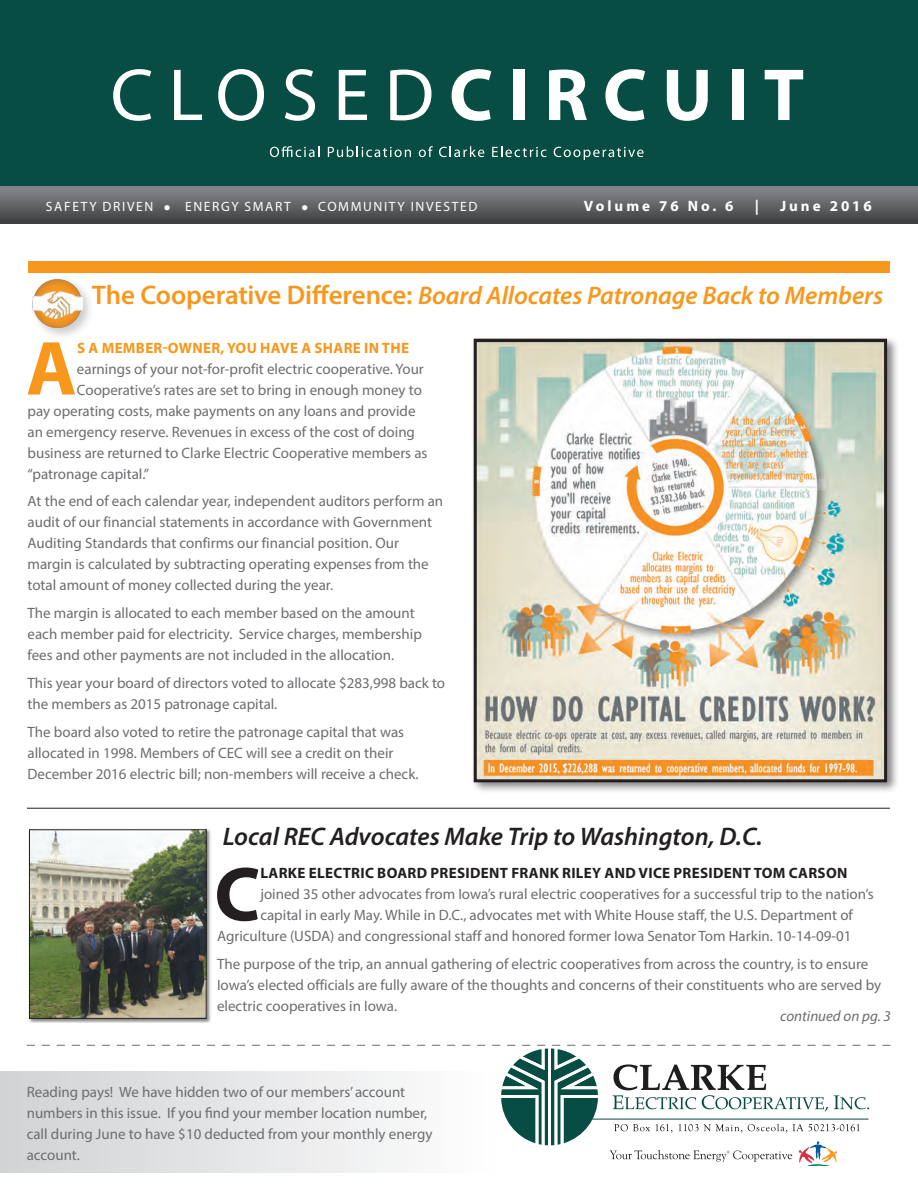
<style>
.page{position:relative;width:918px;height:1188px;background:#fff}
.page>*{position:absolute;margin:0;border:0;box-sizing:border-box;transform-origin:0 0}
.t1{font:700 77.25px "Myriad Pro";color:#f7981d}
.t2{font:700 77.25px "Myriad Pro";color:#231f20}
.t3{font:italic 600 25.5px "Myriad Pro";letter-spacing:-.005em;color:#f7981d}
.t4{font:italic 600 25.5px "Myriad Pro";color:#231f20}
.t5{font:15px/21px "Myriad Pro";color:#6c6d70}
.t6{font:700 15px "Myriad Pro";letter-spacing:.02em;color:#231f20}
.t7{font:700 15px "Myriad Pro";letter-spacing:.02em;color:#f7981d}
.t8{font:700 15px "Myriad Pro";letter-spacing:.2em;color:#fff}
.t9{font:italic 15px "Myriad Pro";color:#6c6d70}
.t10{font:13.5px "Myriad Pro";letter-spacing:.12em;color:#fff}
.s1{font-style:normal;font-size:27px}
</style>
<div class="page">
<div style="left:0;top:1047px;width:499px;height:125px;background:linear-gradient(to right,#d1d2d4,#fefefe)"></div>
<div style="left:0;top:1045px;width:514px;height:26px;background:#fff"></div>
<div style="left:0;top:0;width:918px;height:195px;background:#084d43"></div>
<svg style="left:113px;top:69px;width:38px;height:52px"></svg>
<svg style="left:174px;top:70px;width:28px;height:50px"></svg>
<svg style="left:218px;top:69px;width:46px;height:52px"></svg>
<svg style="left:285px;top:69px;width:30px;height:52px"></svg>
<svg style="left:339px;top:70px;width:28px;height:50px"></svg>
<svg style="left:390px;top:70px;width:41px;height:50px"></svg>
<svg style="left:452px;top:69px;width:39px;height:52px"></svg>
<div style="left:513px;top:70px;width:11px;height:50px;background:#fff"></div>
<svg style="left:549px;top:70px;width:38px;height:50px"></svg>
<svg style="left:605px;top:69px;width:40px;height:52px"></svg>
<svg style="left:667px;top:70px;width:41px;height:51px"></svg>
<div style="left:732px;top:70px;width:12px;height:50px;background:#fff"></div>
<svg style="left:765px;top:70px;width:38px;height:50px"></svg>
<svg style="left:270px;top:146px;width:49px;height:11px"></svg>
<svg style="left:328px;top:146px;width:83px;height:11px"></svg>
<svg style="left:419px;top:146px;width:14px;height:11px"></svg>
<svg style="left:439px;top:146px;width:45px;height:11px"></svg>
<svg style="left:492px;top:146px;width:55px;height:11px"></svg>
<svg style="left:554px;top:147px;width:90px;height:13px"></svg>
<svg style="left:0;top:186px;width:918px;height:37px;background:#636466"></svg>
<svg style="left:27px;top:1044px;width:863px;height:121px"></svg>
<div style="left:28px;top:261px;width:862px;height:12px;background:#f7981d"></div>
<div style="left:30px;top:276px;width:64px;height:64px;background:#231f20;opacity:.23"></div>
<div style="left:33px;top:279px;width:49px;height:49px;background:#231f20;opacity:.5"></div>
<svg style="left:33px;top:279px;width:49px;height:49px"></svg>
<img style="left:33px;top:290px;width:49px;height:30px">
<div style="left:28px;top:829px;width:183px;height:194px;background:#231f20;opacity:.55"></div>
<img style="left:31px;top:831px;width:174px;height:186px">
<div style="left:29px;top:829px;width:178px;height:190px;border:1px solid #231f20"></div>
<div style="left:471px;top:336px;width:428px;height:458px;background:#231f20;opacity:.55"></div>
<img style="left:478px;top:343px;width:405px;height:435px">
<hr style="left:27px;top:808px;width:863px;height:1px;background:#231f20">
<div style="left:474px;top:339px;width:413px;height:443px;border:3px solid #231f20"></div>
<p class="t10" style="left:46px;top:198px;width:433px">SAFETY DRIVEN ● ENERGY SMART ● COMMUNITY INVESTED</p>
<p class="t8" style="left:584px;top:196px;width:151px">Volume 76 No. 6</p>
<p class="t8" style="left:755px;top:196px;width:6px">|</p>
<p class="t8" style="left:780px;top:196px;width:93px">June 2016</p>
<h2 class="t3" style="left:92px;top:279px;width:793px"><span class="s1">The Cooperative Difference:</span> Board Allocates Patronage Back to Members</h2>
<h1 class="t1" style="left:26px;top:318px;width:52px">A</h1>
<p class="t7" style="left:77px;top:338px;width:333px">S A MEMBER-OWNER, YOU HAVE A SHARE IN THE</p>
<p class="t5" style="left:77px;top:358px;width:348px">earnings of your not-for-profit electric cooperative. Your</p>
<p class="t5" style="left:77px;top:379px;width:347px">Cooperative’s rates are set to bring in enough money to</p>
<p class="t5" style="left:28px;top:400px;width:390px">pay operating costs, make payments on any loans and provide</p>
<p class="t5" style="left:28px;top:421px;width:389px">an emergency reserve. Revenues in excess of the cost of doing</p>
<p class="t5" style="left:28px;top:442px;width:401px">business are returned to Clarke Electric Cooperative members as</p>
<p class="t5" style="left:28px;top:463px;width:123px">“patronage capital.”</p>
<p class="t5" style="left:28px;top:491px;width:417px">At the end of each calendar year, independent auditors perform an audit of our financial statements in accordance with Government Auditing Standards that confirms our financial position. Our margin is calculated by subtracting operating expenses from the total amount of money collected during the year.</p>
<p class="t5" style="left:28px;top:602px;width:396px">The margin is allocated to each member based on the amount each member paid for electricity. Service charges, membership fees and other payments are not included in the allocation.</p>
<p class="t5" style="left:28px;top:672px;width:419px">This year your board of directors voted to allocate $283,998 back to the members as 2015 patronage capital.</p>
<p class="t5" style="left:28px;top:721px;width:393px">The board also voted to retire the patronage capital that was allocated in 1998. Members of CEC will see a credit on their<br>December 2016 electric bill; non-members will receive a check.</p>
<h2 class="t4" style="left:223px;top:820px;width:541px">Local REC Advocates Make Trip to Washington, D.C.</h2>
<h1 class="t2" style="left:214px;top:844px;width:48px">C</h1>
<p class="t6" style="left:261px;top:864px;width:588px">LARKE ELECTRIC BOARD PRESIDENT FRANK RILEY AND VICE PRESIDENT TOM CARSON</p>
<p class="t5" style="left:260px;top:884px;width:615px">joined 35 other advocates from Iowa’s rural electric cooperatives for a successful trip to the nation’s</p>
<p class="t5" style="left:260px;top:905px;width:594px">capital in early May. While in D.C., advocates met with White House staff, the U.S. Department of</p>
<p class="t5" style="left:217px;top:926px;width:636px">Agriculture (USDA) and congressional staff and honored former Iowa Senator Tom Harkin. 10-14-09-01</p>
<p class="t5" style="left:217px;top:953px;width:666px">The purpose of the trip, an annual gathering of electric cooperatives from across the country, is to ensure<br>Iowa’s elected officials are fully aware of the thoughts and concerns of their constituents who are served by electric cooperatives in Iowa.</p>
<p class="t9" style="left:780px;top:1007px;width:112px">continued on pg. 3</p>
<p class="t5" style="left:27px;top:1081px;width:407px">Reading pays! We have hidden two of our members’ account numbers in this issue. If you find your member location number, call during June to have $10 deducted from your monthly energy account.</p>
</div>
